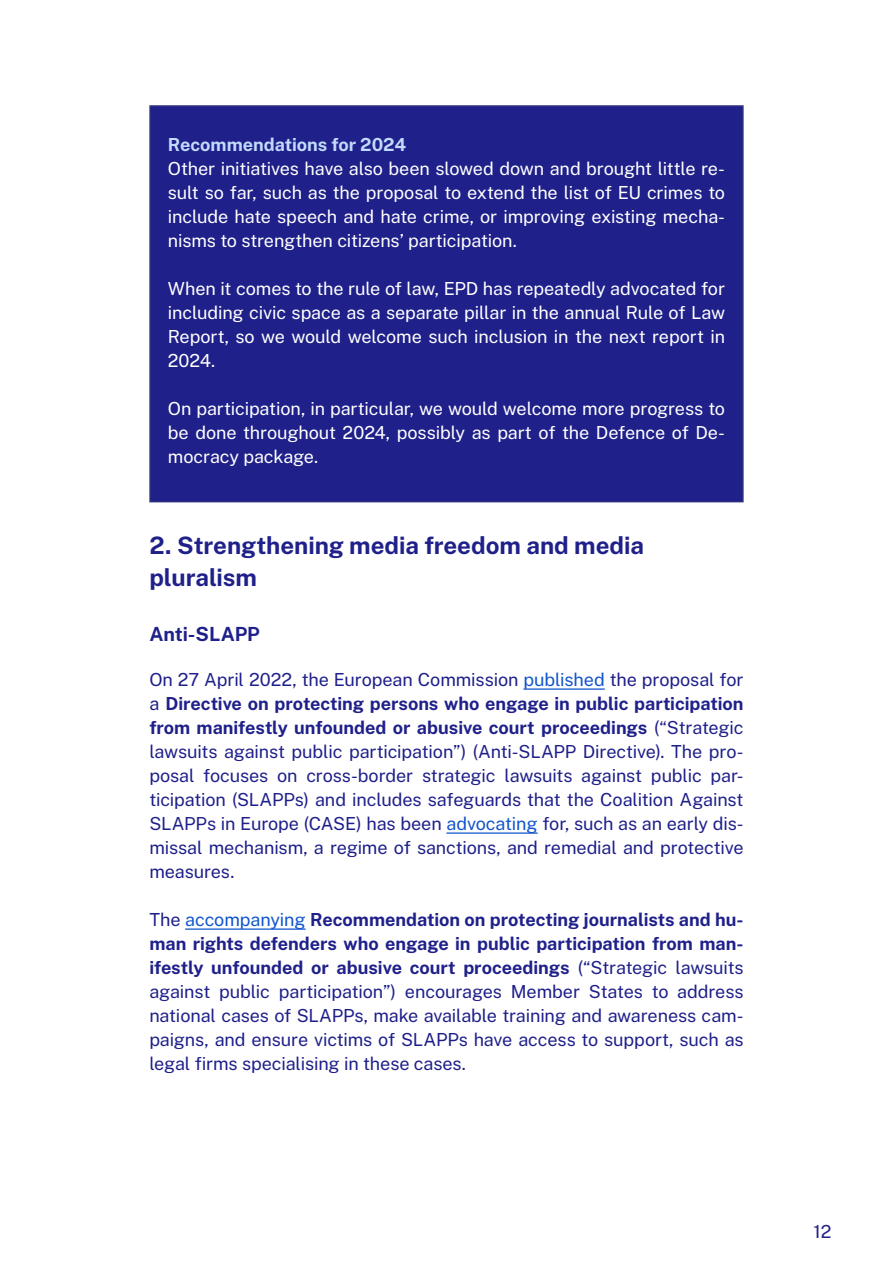
<style>
.page{position:relative;width:893px;height:1263px;background:#fff}
.page>*{position:absolute;margin:0;border:0;box-sizing:border-box;transform-origin:0 0}
.t1{font:700 24px/31.5px "Public Sans";color:#1f208a}
.t2{font:700 19.5px "Public Sans";letter-spacing:-.005em;color:#1f208a}
.t3{font:18px/24px "Public Sans";letter-spacing:-.005em;color:#1f208a;text-align:justify}
.t4{font:18px/24px "Public Sans";letter-spacing:-.005em;color:#fff;text-align:justify}
.t5{font:700 18px "Public Sans";color:#c2dbfc}
.s1{color:#15c}
.s2{font-weight:700}
</style>
<div class="page">
<hr style="left:523px;top:688px;width:82px;height:2px;background:#15c">
<hr style="left:446px;top:832px;width:92px;height:2px;background:#15c">
<hr style="left:185px;top:928px;width:121px;height:2px;background:#15c">
<div style="left:150px;top:106px;width:593px;height:396px;background:#1f208a"></div>
<div style="left:149px;top:105px;width:595px;height:397px;border:2px solid #2f2f80"></div>
<p class="t5" style="left:168px;top:132px;width:240px">Recommendations for 2024</p>
<p class="t4" style="left:168px;top:156px;width:559px">Other initiatives have also been slowed down and brought little re&shy;sult so far, such as the proposal to extend the list of EU crimes to include hate speech and hate crime, or improving existing mecha&shy;nisms to strengthen citizens’ participation.</p>
<p class="t4" style="left:168px;top:276px;width:559px">When it comes to the rule of law, EPD has repeatedly advocated for including civic space as a separate pillar in the annual Rule of Law Report, so we would welcome such inclusion in the next report in 2024.</p>
<p class="t4" style="left:168px;top:396px;width:559px">On participation, in particular, we would welcome more progress to be done throughout 2024, possibly as part of the Defence of De&shy;mocracy package.</p>
<h1 class="t1" style="left:149px;top:529px;width:496px">2. Strengthening media freedom and media pluralism</h1>
<p class="t2" style="left:149px;top:621px;width:112px">Anti-SLAPP</p>
<p class="t3" style="left:149px;top:667px;width:596px">On 27 April 2022, the European Commission <span class="s1">published</span> the proposal for a <span class="s2">Directive on protecting persons who engage in public participation from manifestly unfounded or abusive court proceedings</span> (“Strategic lawsuits against public participation”) (Anti-SLAPP Directive). The pro&shy;posal focuses on cross-border strategic lawsuits against public par&shy;ticipation (SLAPPs) and includes safeguards that the Coalition Against SLAPPs in Europe (CASE) has been <span class="s1">advocating</span> for, such as an early dis&shy;missal mechanism, a regime of sanctions, and remedial and protective measures.</p>
<p class="t3" style="left:149px;top:907px;width:596px">The <span class="s1">accompanying</span> <span class="s2">Recommendation on protecting journalists and hu&shy;man rights defenders who engage in public participation from man&shy;ifestly unfounded or abusive court proceedings</span> (“Strategic lawsuits against public participation”) encourages Member States to address national cases of SLAPPs, make available training and awareness cam&shy;paigns, and ensure victims of SLAPPs have access to support, such as legal firms specialising in these cases.</p>
<p class="t3" style="left:813px;top:1218px;width:20px">12</p>
</div>
